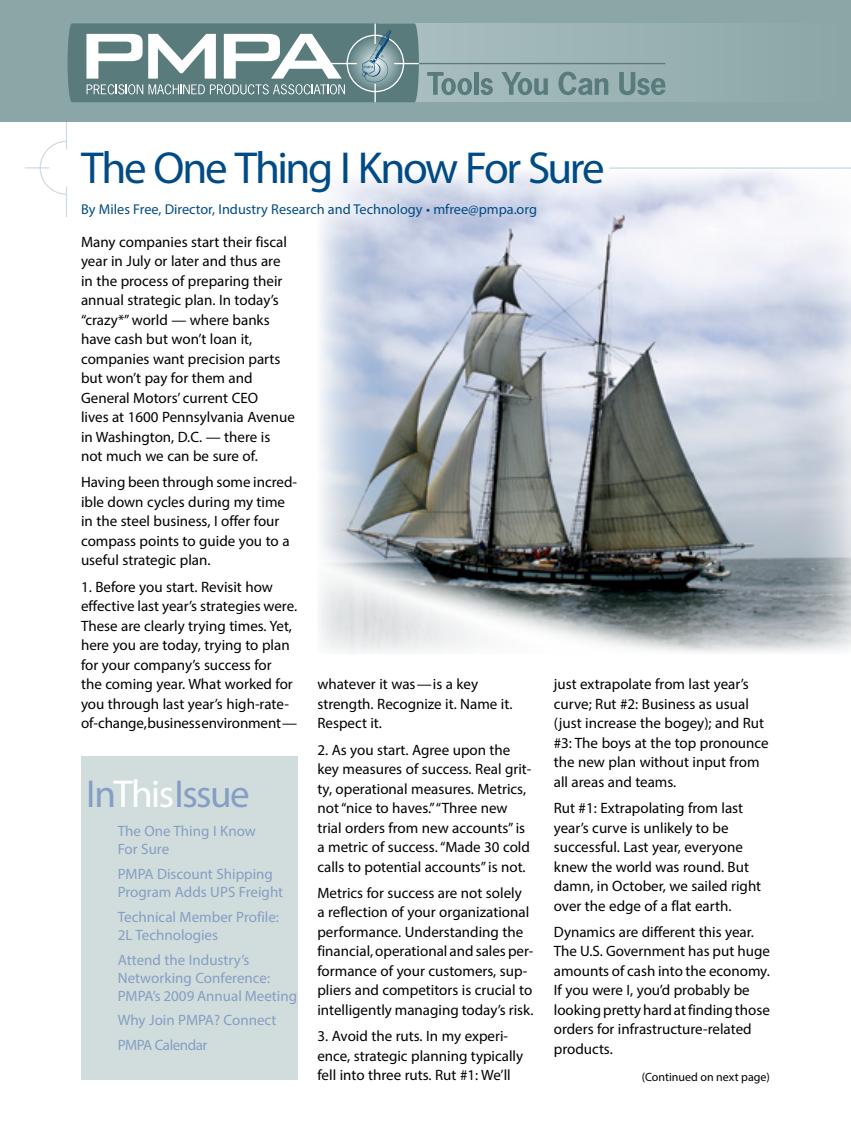
<style>
.page{position:relative;width:851px;height:1134px;background:#fff}
.page>*{position:absolute;margin:0;border:0;box-sizing:border-box;transform-origin:0 0}
.t1{font:45px "Myriad Pro";letter-spacing:-.05em;color:#004b85}
.t2{font:39px "Myriad Pro";letter-spacing:-.04em;color:#859ec4}
.t3{font:15px/19.5px "Myriad Pro";color:#000}
.t4{font:15px/18px "Myriad Pro";color:#859ec4}
.t5{font:14.25px "Myriad Pro";color:#004b85}
.t6{font:12px "Myriad Pro";color:#000}
.s1{color:#fff}
</style>
<div class="page">
<img style="left:320px;top:171px;width:530px;height:481px">
<svg style="left:297px;top:530px;width:436px;height:263px"></svg>
<img style="left:317px;top:566px;width:252px;height:89px">
<div style="left:0;top:0;width:850px;height:122px;background:#8ba6a6"></div>
<div style="left:378px;top:24px;width:472px;height:78px;background:linear-gradient(to right,#aabfbf,#8ba6a6)"></div>
<div style="left:81px;top:756px;width:216px;height:324px;background:#d1dddc"></div>
<hr style="left:419px;top:63px;width:246px;height:1px;background:#597b7c">
<svg style="left:68px;top:23px;width:352px;height:79px;background:#849d9e"></svg>
<svg style="left:427px;top:72px;width:45px;height:23px"></svg>
<hr style="left:474px;top:72px;width:4px;height:23px;background:#597b7c">
<svg style="left:480px;top:78px;width:13px;height:17px"></svg>
<svg style="left:501px;top:72px;width:47px;height:23px"></svg>
<svg style="left:558px;top:72px;width:50px;height:23px"></svg>
<svg style="left:619px;top:72px;width:46px;height:23px"></svg>
<svg style="left:25px;top:122px;width:42px;height:94px"></svg>
<hr style="left:609px;top:167px;width:241px;height:2px;background:#004b85">
<h1 class="t1" style="left:81px;top:140px;width:525px">The One Thing I Know For Sure</h1>
<p class="t5" style="left:81px;top:201px;width:457px">By Miles Free, Director, Industry Research and Technology • mfree@pmpa.org</p>
<p class="t3" style="left:81px;top:232px;width:215px">Many companies start their fiscal year in July or later and thus are in the process of preparing their annual strategic plan. In today’s “crazy*” world — where banks have cash but won’t loan it, companies want precision parts but won’t pay for them and<br>General Motors’ current CEO<br>lives at 1600 Pennsylvania Avenue in Washington, D.C. — there is not much we can be sure of.</p>
<p class="t3" style="left:81px;top:472px;width:218px">Having been through some incred&shy;ible down cycles during my time in the steel business, I offer four compass points to guide you to a useful strategic plan.</p>
<p class="t3" style="left:81px;top:577px;width:218px">1. Before you start. Revisit how effective last year’s strategies were.<br>These are clearly trying times. Yet, here you are today, trying to plan for your company’s success for<br>the coming year. What worked for you through last year’s high-rate&shy;of-change, business environment—</p>
<h2 class="t2" style="left:86px;top:770px;width:165px">In<span class="s1">This</span>Issue</h2>
<p class="t4" style="left:118px;top:822px;width:139px">The One Thing I Know<br>For Sure</p>
<p class="t4" style="left:118px;top:865px;width:167px">PMPA Discount Shipping<br>Program Adds UPS Freight</p>
<p class="t4" style="left:118px;top:908px;width:163px">Technical Member Profile:<br>2L Technologies</p>
<p class="t4" style="left:118px;top:950px;width:181px">Attend the Industry’s<br>Networking Conference:<br>PMPA’s 2009 Annual Meeting</p>
<p class="t4" style="left:118px;top:1008px;width:160px;line-height:24.8px">Why Join PMPA? Connect<br>PMPA Calendar</p>
<p class="t3" style="left:317px;top:674px;width:196px">whatever it was—is a key strength. Recognize it. Name it.<br>Respect it.</p>
<p class="t3" style="left:317px;top:740px;width:215px">2. As you start. Agree upon the key measures of success. Real grit&shy;ty, operational measures. Metrics, not “nice to haves.” “Three new trial orders from new accounts” is a metric of success. “Made 30 cold calls to potential accounts” is not.</p>
<p class="t3" style="left:317px;top:883px;width:217px">Metrics for success are not solely<br>a reflection of your organizational performance. Understanding the financial, operational and sales per&shy;formance of your customers, sup&shy;pliers and competitors is crucial to intelligently managing today’s risk.</p>
<p class="t3" style="left:317px;top:1026px;width:207px">3. Avoid the ruts. In my experi&shy;ence, strategic planning typically fell into three ruts. Rut #1: We’ll</p>
<p class="t3" style="left:554px;top:674px;width:216px">just extrapolate from last year’s curve; Rut #2: Business as usual (just increase the bogey); and Rut #3: The boys at the top pronounce the new plan without input from all areas and teams.</p>
<p class="t3" style="left:554px;top:798px;width:209px">Rut #1: Extrapolating from last year’s curve is unlikely to be successful. Last year, everyone knew the world was round. But damn, in October, we sailed right over the edge of a flat earth.</p>
<p class="t3" style="left:554px;top:922px;width:218px">Dynamics are different this year.<br>The U.S. Government has put huge amounts of cash into the economy.<br>If you were I, you’d probably be looking pretty hard at finding those orders for infrastructure-related products.</p>
<p class="t6" style="left:641px;top:1070px;width:130px">(Continued on next page)</p>
</div>
